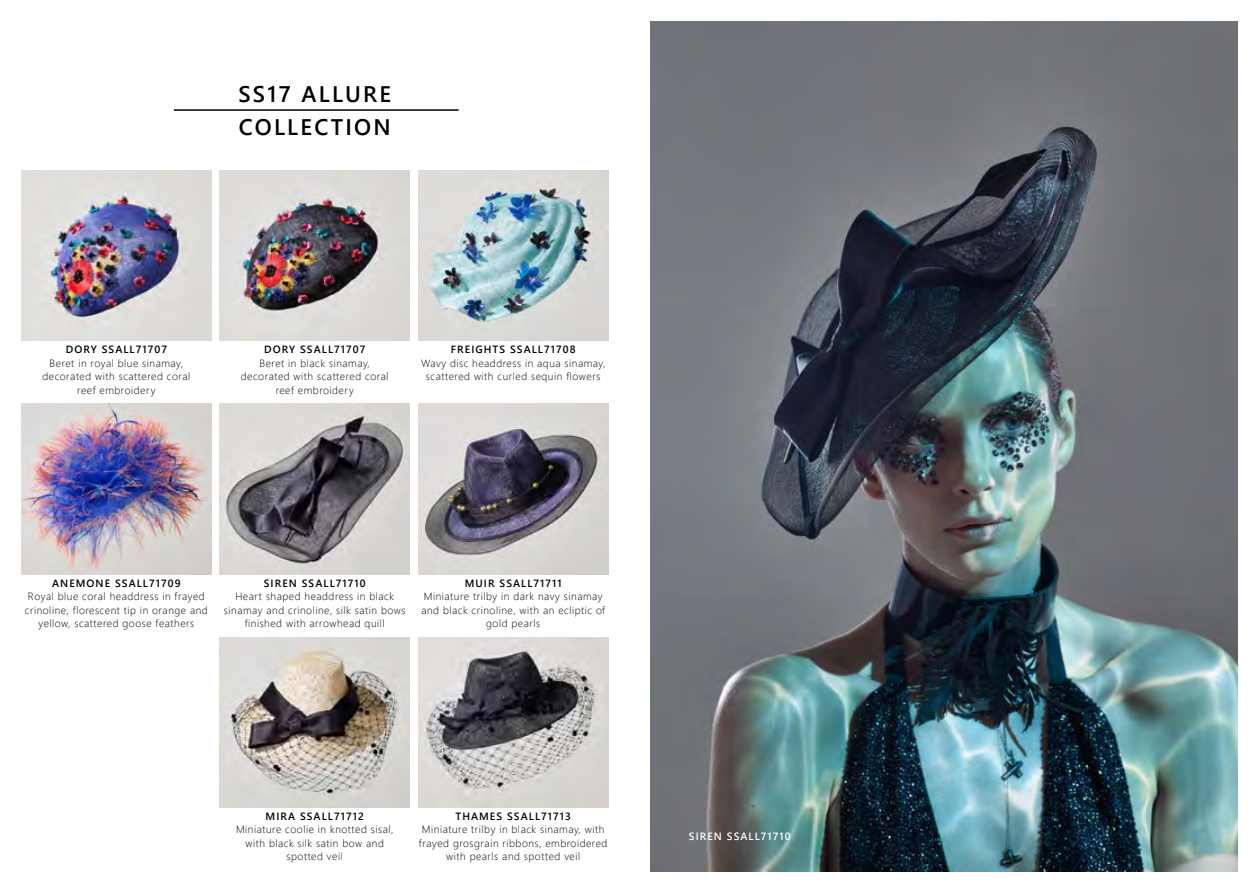
<style>
.page{position:relative;width:1259px;height:893px;background:#fff}
.page>*{position:absolute;margin:0;border:0;box-sizing:border-box;transform-origin:0 0}
.t1{font:22.5px/33px "Webly Sleek UI Semibold";letter-spacing:.1em;color:#000}
.t2{font:10.5px/13.5px "Webly Sleek UI Light";letter-spacing:.05em;color:#000;text-align:center}
.t3{font:10.5px "Webly Sleek UI Semibold";letter-spacing:.1em;color:#000}
.t4{font:10.5px "Webly Sleek UI Semibold";letter-spacing:.1em;color:#fff}
</style>
<div class="page">
<img style="left:651px;top:21px;width:586px;height:851px">
<img style="left:418px;top:404px;width:190px;height:170px">
<img style="left:220px;top:404px;width:190px;height:170px">
<img style="left:220px;top:638px;width:190px;height:170px">
<img style="left:418px;top:638px;width:190px;height:170px">
<img style="left:220px;top:170px;width:190px;height:170px">
<img style="left:22px;top:170px;width:189px;height:170px">
<img style="left:22px;top:404px;width:189px;height:170px">
<img style="left:418px;top:170px;width:190px;height:170px">
<hr style="left:174px;top:109px;width:285px;height:2px;background:#000">
<h1 class="t1" style="left:238px;top:76px;width:154px">SS17 ALLURE<br>COLLECTION</h1>
<p class="t3" style="left:66px;top:342px;width:103px">DORY SSALL71707</p>
<p class="t2" style="left:42px;top:355px;width:149px">Beret in royal blue sinamay, decorated with scattered coral reef embroidery</p>
<p class="t3" style="left:264px;top:342px;width:103px">DORY SSALL71707</p>
<p class="t2" style="left:241px;top:355px;width:149px">Beret in black sinamay, decorated with scattered coral reef embroidery</p>
<p class="t3" style="left:451px;top:342px;width:126px">FREIGHTS SSALL71708</p>
<p class="t2" style="left:421px;top:355px;width:186px">Wavy disc headdress in aqua sinamay, scattered with curled sequin flowers</p>
<p class="t3" style="left:52px;top:575px;width:130px">ANEMONE SSALL71709</p>
<p class="t2" style="left:25px;top:589px;width:184px">Royal blue coral headdress in frayed crinoline, florescent tip in orange and yellow, scattered goose feathers</p>
<p class="t3" style="left:264px;top:575px;width:103px">SIREN SSALL71710</p>
<p class="t2" style="left:224px;top:589px;width:183px">Heart shaped headdress in black sinamay and crinoline, silk satin bows finished with arrowhead quill</p>
<p class="t3" style="left:465px;top:575px;width:98px">MUIR SSALL71711</p>
<p class="t2" style="left:421px;top:589px;width:185px">Miniature trilby in dark navy sinamay and black crinoline, with an ecliptic of gold pearls</p>
<p class="t3" style="left:266px;top:809px;width:100px">MIRA SSALL71712</p>
<p class="t2" style="left:236px;top:822px;width:159px">Miniature coolie in knotted sisal, with black silk satin bow and spotted veil</p>
<p class="t3" style="left:455px;top:809px;width:117px">THAMES SSALL71713</p>
<p class="t2" style="left:419px;top:822px;width:190px">Miniature trilby in black sinamay, with frayed grosgrain ribbons, embroidered with pearls and spotted veil</p>
<p class="t4" style="left:689px;top:829px;width:103px">SIREN SSALL71710</p>
</div>
